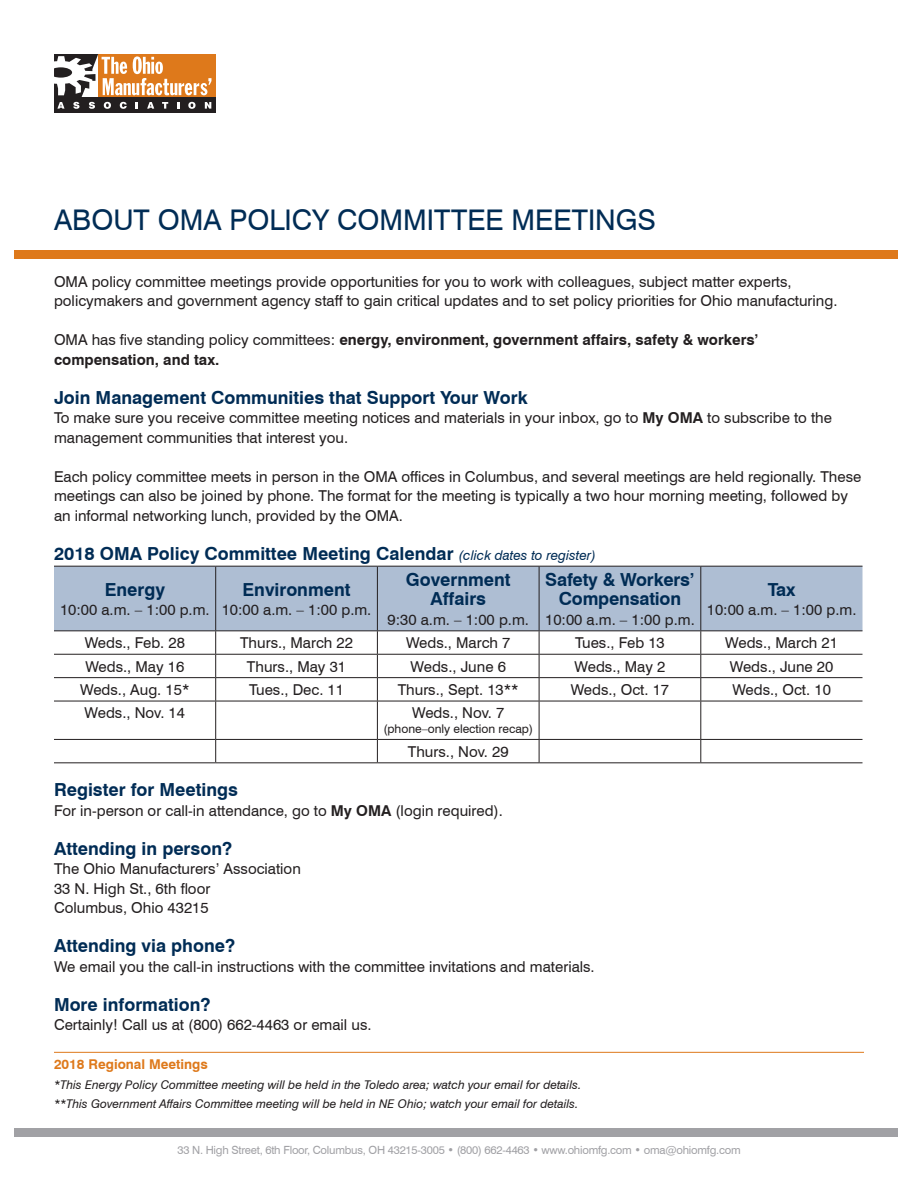
<style>
.page{position:relative;width:918px;height:1188px;background:#fff}
.page>*{position:absolute;margin:0;border:0;box-sizing:border-box;transform-origin:0 0}
.t1{font:28.5px "Swiss 721 BT";color:#002c55}
.Subhead_B{font:700 18px/19.5px "Swiss 721 BT";color:#002c55;text-align:center}
.Copy{font:15px/19.5px "Swiss 721 BT";color:#231f20}
.Copy-2{font:700 15px/19.5px "Swiss 721 BT";color:#231f20}
.Subhead_B-2{font:700 13.5px "Swiss 721 BT";color:#de791b}
.Copy-3{font:italic 12px "Swiss 721 BT";color:#231f20}
.Copy-4{font:12px "Swiss 721 BT";color:#231f20}
.t2{font:11.25px "Swiss 721 BT";letter-spacing:-.02em;color:#a1a1a5}
.s1{font-weight:400}
.s2{font-weight:700}
.s3{font-weight:400;font-style:italic;font-size:13.5px}
</style>
<div class="page">
<div style="left:14px;top:250px;width:884px;height:9px;background:#de791b"></div>
<div style="left:98px;top:54px;width:118px;height:44px;background:#de791b"></div>
<div style="left:54px;top:98px;width:162px;height:15px;background:#231f20"></div>
<svg style="left:54px;top:54px;width:157px;height:55px"></svg>
<hr style="left:54px;top:1052px;width:810px;height:1px;background:#de791b">
<div style="left:54px;top:567px;width:808px;height:63px;background:#aebed3"></div>
<hr style="left:54px;top:566px;width:162px;height:1px;background:#231f20">
<hr style="left:216px;top:566px;width:161px;height:1px;background:#231f20">
<hr style="left:215px;top:567px;width:1px;height:63px;background:#231f20">
<hr style="left:377px;top:566px;width:162px;height:1px;background:#231f20">
<hr style="left:377px;top:567px;width:1px;height:63px;background:#231f20">
<hr style="left:539px;top:566px;width:162px;height:1px;background:#231f20">
<hr style="left:539px;top:567px;width:1px;height:63px;background:#231f20">
<hr style="left:701px;top:566px;width:162px;height:1px;background:#231f20">
<hr style="left:700px;top:567px;width:1px;height:63px;background:#231f20">
<hr style="left:54px;top:630px;width:162px;height:1px;background:#231f20">
<hr style="left:216px;top:630px;width:161px;height:1px;background:#231f20">
<hr style="left:377px;top:630px;width:162px;height:1px;background:#231f20">
<hr style="left:539px;top:630px;width:162px;height:1px;background:#231f20">
<hr style="left:701px;top:630px;width:162px;height:1px;background:#231f20">
<hr style="left:54px;top:654px;width:162px;height:1px;background:#231f20">
<hr style="left:216px;top:654px;width:161px;height:1px;background:#231f20">
<hr style="left:377px;top:654px;width:162px;height:1px;background:#231f20">
<hr style="left:539px;top:654px;width:162px;height:1px;background:#231f20">
<hr style="left:701px;top:654px;width:162px;height:1px;background:#231f20">
<hr style="left:54px;top:677px;width:162px;height:1px;background:#231f20">
<hr style="left:216px;top:677px;width:161px;height:1px;background:#231f20">
<svg style="left:215px;top:631px;width:1px;height:70px"></svg>
<hr style="left:377px;top:677px;width:162px;height:1px;background:#231f20">
<svg style="left:377px;top:631px;width:1px;height:70px"></svg>
<hr style="left:539px;top:677px;width:162px;height:1px;background:#231f20">
<svg style="left:539px;top:631px;width:1px;height:70px"></svg>
<hr style="left:701px;top:677px;width:162px;height:1px;background:#231f20">
<svg style="left:700px;top:631px;width:1px;height:70px"></svg>
<hr style="left:54px;top:701px;width:162px;height:1px;background:#231f20">
<hr style="left:216px;top:701px;width:161px;height:1px;background:#231f20">
<hr style="left:215px;top:701px;width:1px;height:38px;background:#231f20">
<hr style="left:377px;top:701px;width:162px;height:1px;background:#231f20">
<hr style="left:377px;top:701px;width:1px;height:38px;background:#231f20">
<hr style="left:539px;top:701px;width:162px;height:1px;background:#231f20">
<hr style="left:539px;top:701px;width:1px;height:38px;background:#231f20">
<hr style="left:701px;top:701px;width:162px;height:1px;background:#231f20">
<hr style="left:700px;top:701px;width:1px;height:38px;background:#231f20">
<svg style="left:215px;top:740px;width:1px;height:22px"></svg>
<svg style="left:377px;top:740px;width:1px;height:22px"></svg>
<svg style="left:539px;top:740px;width:1px;height:22px"></svg>
<svg style="left:700px;top:740px;width:1px;height:22px"></svg>
<hr style="left:54px;top:739px;width:162px;height:1px;background:#231f20">
<hr style="left:216px;top:739px;width:161px;height:1px;background:#231f20">
<hr style="left:377px;top:739px;width:162px;height:1px;background:#231f20">
<hr style="left:539px;top:739px;width:162px;height:1px;background:#231f20">
<hr style="left:701px;top:739px;width:162px;height:1px;background:#231f20">
<hr style="left:54px;top:762px;width:162px;height:1px;background:#231f20">
<hr style="left:216px;top:762px;width:161px;height:1px;background:#231f20">
<hr style="left:377px;top:762px;width:162px;height:1px;background:#231f20">
<hr style="left:539px;top:762px;width:162px;height:1px;background:#231f20">
<hr style="left:701px;top:762px;width:162px;height:1px;background:#231f20">
<div style="left:14px;top:1128px;width:884px;height:9px;background:#a1a1a5"></div>
<p class="t1" style="left:54px;top:202px;width:604px">ABOUT OMA POLICY COMMITTEE MEETINGS</p>
<p class="Copy" style="left:54px;top:272px;width:785px">OMA policy committee meetings provide opportunities for you to work with colleagues, subject matter experts, policymakers and government agency staff to gain critical updates and to set policy priorities for Ohio manufacturing.</p>
<p class="Copy-2" style="left:54px;top:330px;width:706px"><span class="s1">OMA has five standing policy committees:</span> energy, environment, government affairs, safety &amp; workers’ compensation, and tax.</p>
<p class="Subhead_B" style="left:54px;top:388px;width:475px">Join Management Communities that Support Your Work</p>
<p class="Copy" style="left:54px;top:408px;width:780px">To make sure you receive committee meeting notices and materials in your inbox, go to <span class="s2">My OMA</span> to subscribe to the management communities that interest you.</p>
<p class="Copy" style="left:54px;top:467px;width:809px">Each policy committee meets in person in the OMA offices in Columbus, and several meetings are held regionally. These meetings can also be joined by phone. The format for the meeting is typically a two hour morning meeting, followed by an informal networking lunch, provided by the OMA.</p>
<p class="Subhead_B" style="left:54px;top:544px;width:543px">2018 OMA Policy Committee Meeting Calendar <span class="s3">(click dates to register)</span></p>
<p class="Subhead_B" style="left:105px;top:579px;width:62px">Energy</p>
<p class="Copy" style="left:60px;top:600px;width:151px">10:00 a.m. – 1:00 p.m.</p>
<p class="Subhead_B" style="left:545px;top:570px;width:151px">Safety &amp; Workers’<br>Compensation</p>
<p class="Copy" style="left:545px;top:610px;width:151px">10:00 a.m. – 1:00 p.m.</p>
<p class="Subhead_B" style="left:406px;top:570px;width:106px">Government<br>Affairs</p>
<p class="Copy" style="left:388px;top:610px;width:143px">9:30 a.m. – 1:00 p.m.</p>
<p class="Subhead_B" style="left:243px;top:579px;width:110px">Environment</p>
<p class="Copy" style="left:222px;top:600px;width:151px">10:00 a.m. – 1:00 p.m.</p>
<p class="Subhead_B" style="left:768px;top:579px;width:29px">Tax</p>
<p class="Copy" style="left:707px;top:600px;width:151px">10:00 a.m. – 1:00 p.m.</p>
<p class="Copy" style="left:85px;top:633px;width:102px">Weds., Feb. 28</p>
<p class="Copy" style="left:240px;top:633px;width:114px">Thurs., March 22</p>
<p class="Copy" style="left:406px;top:633px;width:106px">Weds., March 7</p>
<p class="Copy" style="left:575px;top:633px;width:91px">Tues., Feb 13</p>
<p class="Copy" style="left:725px;top:633px;width:114px">Weds., March 21</p>
<p class="Copy" style="left:85px;top:656px;width:100px">Weds., May 16</p>
<p class="Copy" style="left:247px;top:656px;width:101px">Thurs., May 31</p>
<p class="Copy" style="left:411px;top:656px;width:97px">Weds., June 6</p>
<p class="Copy" style="left:575px;top:656px;width:92px">Weds., May 2</p>
<p class="Copy" style="left:730px;top:656px;width:105px">Weds., June 20</p>
<p class="Copy" style="left:80px;top:680px;width:111px">Weds., Aug. 15*</p>
<p class="Copy" style="left:249px;top:680px;width:97px">Tues., Dec. 11</p>
<p class="Copy" style="left:398px;top:680px;width:123px">Thurs., Sept. 13**</p>
<p class="Copy" style="left:571px;top:680px;width:100px">Weds., Oct. 17</p>
<p class="Copy" style="left:732px;top:680px;width:100px">Weds., Oct. 10</p>
<p class="Copy" style="left:85px;top:703px;width:102px">Weds., Nov. 14</p>
<p class="Copy" style="left:412px;top:703px;width:94px">Weds., Nov. 7</p>
<p class="Copy-4" style="left:383px;top:722px;width:151px">(phone–only election recap)</p>
<p class="Copy" style="left:408px;top:742px;width:102px">Thurs., Nov. 29</p>
<p class="Subhead_B" style="left:54px;top:780px;width:186px">Register for Meetings</p>
<p class="Copy" style="left:54px;top:801px;width:450px">For in-person or call-in attendance, go to <span class="s2">My OMA</span> (login required).</p>
<p class="Subhead_B" style="left:54px;top:838px;width:180px">Attending in person?</p>
<p class="Copy" style="left:54px;top:859px;width:248px">The Ohio Manufacturers’ Association</p>
<p class="Copy" style="left:54px;top:879px;width:158px">33 N. High St., 6th floor</p>
<p class="Copy" style="left:54px;top:898px;width:156px">Columbus, Ohio 43215</p>
<p class="Subhead_B" style="left:54px;top:936px;width:183px">Attending via phone?</p>
<p class="Copy" style="left:54px;top:957px;width:542px">We email you the call-in instructions with the committee invitations and materials.</p>
<p class="Subhead_B" style="left:54px;top:994px;width:158px">More information?</p>
<p class="Copy" style="left:54px;top:1015px;width:319px">Certainly! Call us at (800) 662-4463 or email us.</p>
<p class="Subhead_B-2" style="left:54px;top:1056px;width:155px">2018 Regional Meetings</p>
<p class="Copy-3" style="left:54px;top:1077px;width:529px">*This Energy Policy Committee meeting will be held in the Toledo area; watch your email for details.</p>
<p class="Copy-3" style="left:54px;top:1097px;width:526px">**This Government Affairs Committee meeting will be held in NE Ohio; watch your email for details.</p>
<p class="t2" style="left:177px;top:1143px;width:565px">33 N. High Street, 6th Floor, Columbus, OH 43215-3005 • (800) 662-4463 • www.ohiomfg.com • oma@ohiomfg.com</p>
</div>
